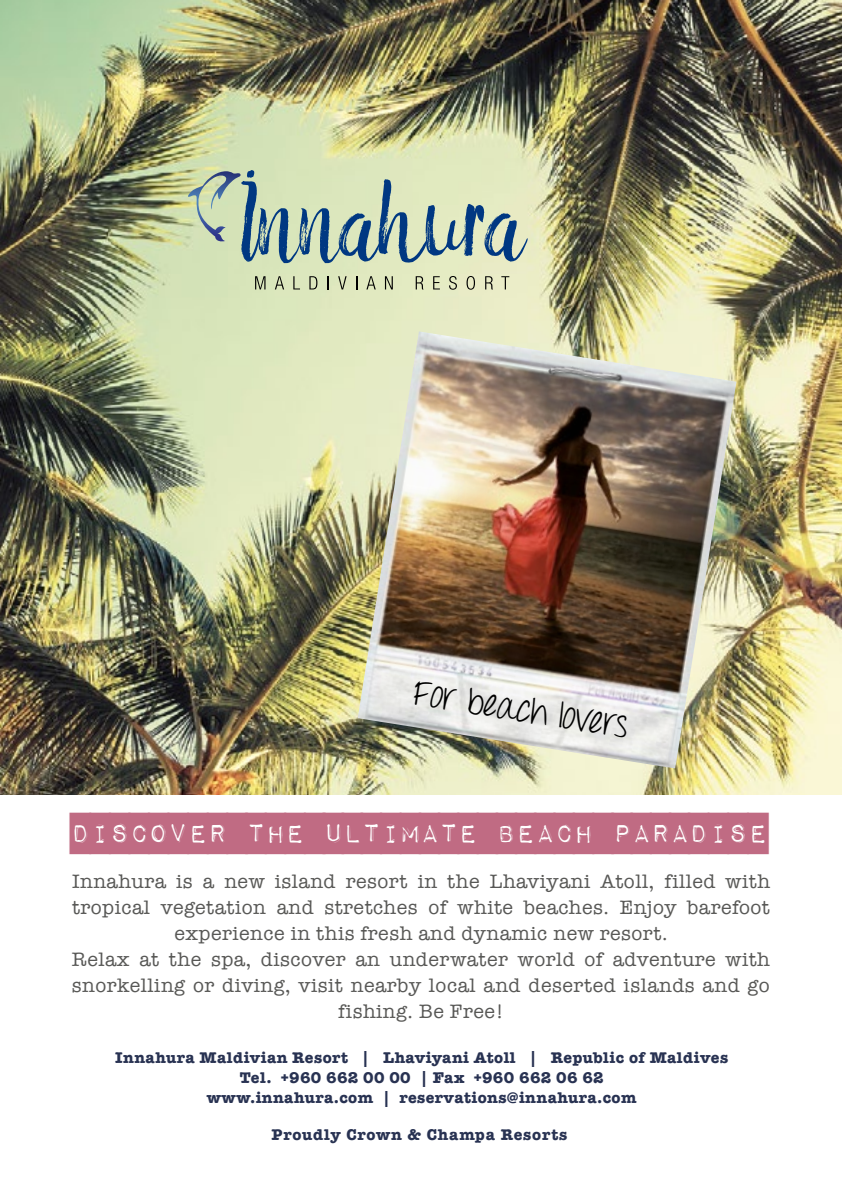
<style>
.page{position:relative;width:842px;height:1191px;background:#fff}
.page>*{position:absolute;margin:0;border:0;box-sizing:border-box;transform-origin:0 0}
.t1{font:36px "Throw My Hands Upinthe Air";color:#000}
.t2{font:34px "Impact Label";letter-spacing:-.025em;color:#c06b83}
.t3{font:20px/26px "American Typewriter";letter-spacing:.025em;color:#585856;text-align:center}
.t4{font:700 16px/20px "American Typewriter";letter-spacing:.025em;color:#283252;text-align:center}
.t5{font:700 16px "American Typewriter";letter-spacing:.05em;color:#283252}
</style>
<div class="page">
<img style="left:0;top:0;width:842px;height:794px">
<svg style="left:188px;top:170px;width:340px;height:93px;background:#b1c3b0"></svg>
<svg style="left:255px;top:276px;width:10px;height:13px"></svg>
<svg style="left:275px;top:276px;width:9px;height:13px"></svg>
<svg style="left:293px;top:276px;width:7px;height:13px"></svg>
<svg style="left:309px;top:276px;width:8px;height:13px"></svg>
<svg style="left:328px;top:276px;width:1px;height:13px"></svg>
<svg style="left:338px;top:276px;width:9px;height:13px"></svg>
<svg style="left:356px;top:276px;width:1px;height:13px"></svg>
<svg style="left:366px;top:276px;width:10px;height:13px"></svg>
<svg style="left:385px;top:276px;width:8px;height:13px"></svg>
<svg style="left:416px;top:276px;width:8px;height:13px"></svg>
<svg style="left:433px;top:276px;width:7px;height:13px"></svg>
<svg style="left:449px;top:276px;width:8px;height:14px"></svg>
<svg style="left:466px;top:276px;width:9px;height:14px"></svg>
<svg style="left:485px;top:276px;width:8px;height:13px"></svg>
<svg style="left:501px;top:276px;width:8px;height:13px"></svg>
<img style="left:358px;top:331px;width:378px;height:437px">
<img style="left:547px;top:363px;width:79px;height:27px">
<h1 class="t1" style="left:417px;top:671px;width:218px;rotate:9deg">For beach lovers</h1>
<h2 class="t2" style="left:70px;top:812px;width:699px">DISCOVER THE ULTIMATE BEACH PARADISE</h2>
<p class="t3" style="left:72px;top:867px;width:700px">Innahura is a new island resort in the Lhaviyani Atoll, filled with tropical vegetation and stretches of white beaches. Enjoy barefoot experience in this fresh and dynamic new resort.<br>Relax at the spa, discover an underwater world of adventure with snorkelling or diving, visit nearby local and deserted islands and go fishing. Be Free!</p>
<p class="t4" style="left:115px;top:1046px;width:614px">Innahura Maldivian Resort | Lhaviyani Atoll | Republic of Maldives<br>Tel. +960 662 00 00 | Fax +960 662 06 62<br>www.innahura.com | reservations@innahura.com</p>
<p class="t5" style="left:272px;top:1120px;width:297px">Proudly Crown &amp; Champa Resorts</p>
</div>
